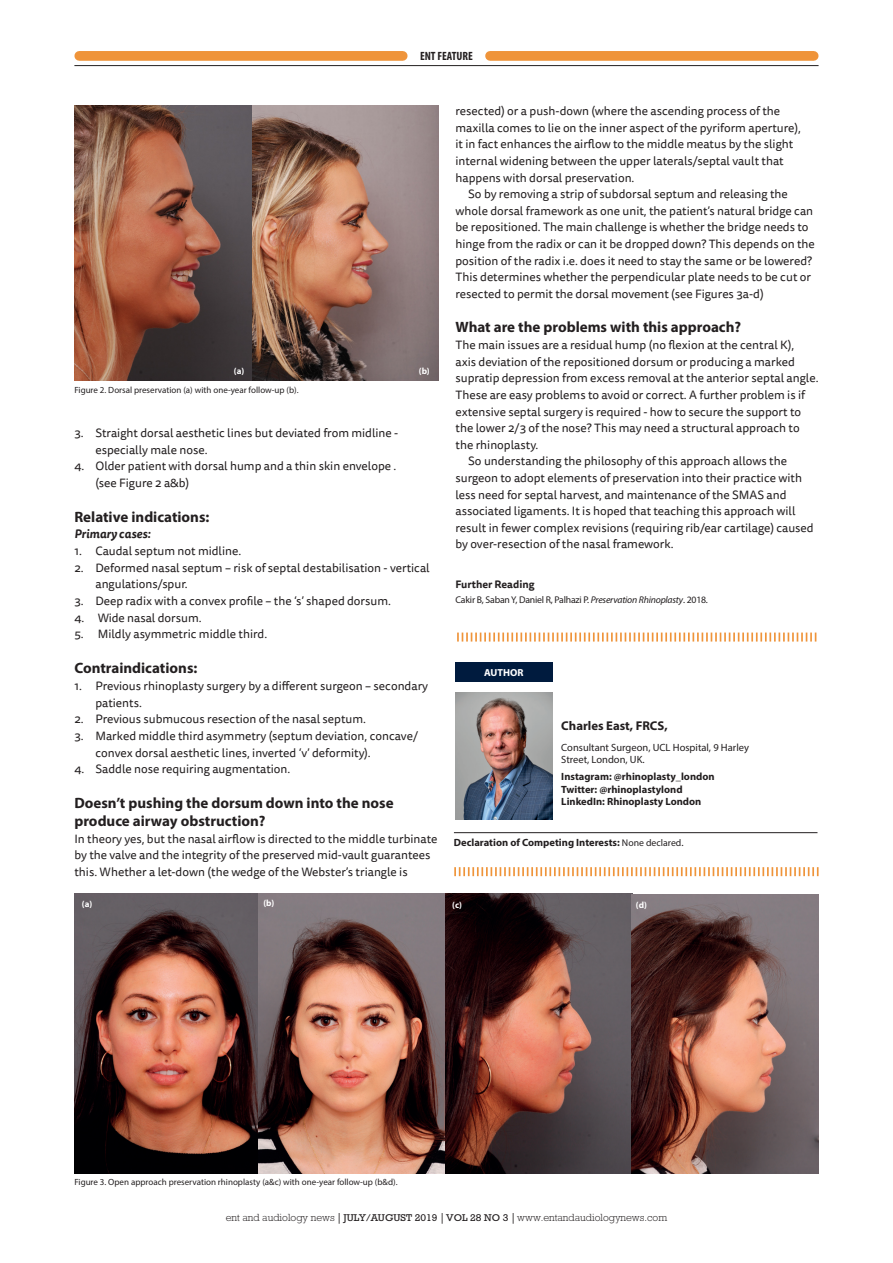
<style>
.page{position:relative;width:893px;height:1263px;background:#fff}
.page>*{position:absolute;margin:0;border:0;box-sizing:border-box;transform-origin:0 0}
.Feature_Subhead{font:700 15px/18.1px "Myriad Pro";color:#231f20}
.feature_Author_name{font:700 12.75px "Myriad Pro";color:#231f20}
.feature_Body_Indent{font:12px/16.6px "Tisa Sans Pro";color:#231f20}
.feature_body_no_inde{font:12px/16.6px "Tisa Sans Pro";color:#231f20}
.feature_body_no_inde-2{font:italic 700 12px "Tisa Sans Pro";color:#231f20}
.t1{font:700 condensed 12px "Myriad Pro";color:#231f20}
.feature_Author_conta{font:700 10.5px/12.6px "Myriad Pro";color:#231f20}
.t2{font:300 10.5px "Rockwell";color:#231f20}
.feature_author_bioda{font:10.5px/12.6px "Myriad Pro";color:#231f20}
.feature_Ref_title{font:700 10.5px "Tisa Sans Pro";color:#231f20}
.t3{font:700 10.2px "Myriad Pro";color:#fff}
.feature_Ref_body{font:9.75px "Myriad Pro";letter-spacing:-.02em;color:#231f20}
.feature_Caption{font:9px "Myriad Pro";color:#231f20}
.feature_Caption-2{font:700 9px "Myriad Pro";color:#fff}
.s1{font-style:italic}
.s2{font-weight:400;font-size:9.75px}
.s3{font-weight:400}
.s4{font-family:"Adobe Caslon Pro";font-weight:700}
.s5{font-weight:400;font-size:10.05px}
</style>
<div class="page">
<hr style="left:74px;top:65px;width:745px;height:1px;background:#231f20">
<div style="left:79px;top:51px;width:324px;height:10px;background:#ef943a"></div>
<div style="left:490px;top:51px;width:324px;height:10px;background:#ef943a"></div>
<img style="left:74px;top:105px;width:179px;height:275px">
<img style="left:253px;top:105px;width:185px;height:276px">
<svg style="left:454px;top:867px;width:365px;height:9px"></svg>
<img style="left:455px;top:692px;width:98px;height:128px">
<div style="left:455px;top:663px;width:98px;height:19px;background:#001b3e"></div>
<svg style="left:457px;top:632px;width:359px;height:9px"></svg>
<hr style="left:454px;top:832px;width:363px;height:1px;background:#231f20">
<img style="left:74px;top:894px;width:185px;height:279px">
<img style="left:259px;top:893px;width:560px;height:281px">
<p class="t1" style="left:420px;top:49px;width:54px">ENT FEATURE</p>
<p class="feature_Caption-2" style="left:234px;top:365px;width:12px">(a)</p>
<p class="feature_Caption-2" style="left:419px;top:365px;width:12px">(b)</p>
<p class="feature_Caption" style="left:74px;top:384px;width:226px">Figure 2. Dorsal preservation (a) with one-year follow-up (b).</p>
<p class="feature_Body_Indent" style="left:95px;top:425px;width:304px;text-indent:-21px">3. Straight dorsal aesthetic lines but deviated from midline - especially male nose.</p>
<p class="feature_Body_Indent" style="left:95px;top:458px;width:302px;text-indent:-21px">4. Older patient with dorsal hump and a thin skin envelope . (see Figure 2 a&amp;b)</p>
<p class="Feature_Subhead" style="left:74px;top:507px;width:137px">Relative indications:</p>
<p class="feature_body_no_inde-2" style="left:74px;top:525px;width:78px">Primary cases:</p>
<p class="feature_Body_Indent" style="left:74px;top:543px;width:168px">1. Caudal septum not midline.</p>
<p class="feature_Body_Indent" style="left:95px;top:559px;width:336px;text-indent:-21px">2. Deformed nasal septum – risk of septal destabilisation - vertical angulations/spur.</p>
<p class="feature_Body_Indent" style="left:74px;top:593px;width:318px">3. Deep radix with a convex profile – the ‘s’ shaped dorsum.</p>
<p class="feature_Body_Indent" style="left:74px;top:609px;width:129px">4. Wide nasal dorsum.</p>
<p class="feature_Body_Indent" style="left:74px;top:626px;width:194px">5. Mildly asymmetric middle third.</p>
<p class="Feature_Subhead" style="left:74px;top:658px;width:124px">Contraindications:</p>
<p class="feature_Body_Indent" style="left:95px;top:678px;width:334px;text-indent:-21px">1. Previous rhinoplasty surgery by a different surgeon – secondary patients.</p>
<p class="feature_Body_Indent" style="left:74px;top:711px;width:293px">2. Previous submucous resection of the nasal septum.</p>
<p class="feature_Body_Indent" style="left:95px;top:728px;width:324px;text-indent:-21px">3. Marked middle third asymmetry (septum deviation, concave/ convex dorsal aesthetic lines, inverted ‘v’ deformity).</p>
<p class="feature_Body_Indent" style="left:74px;top:761px;width:218px">4. Saddle nose requiring augmentation.</p>
<p class="Feature_Subhead" style="left:74px;top:793px;width:321px">Doesn’t pushing the dorsum down into the nose produce airway obstruction?</p>
<p class="feature_body_no_inde" style="left:74px;top:831px;width:364px">In theory yes, but the nasal airflow is directed to the middle turbinate by the valve and the integrity of the preserved mid-vault guarantees this. Whether a let-down (the wedge of the Webster’s triangle is</p>
<p class="feature_body_no_inde" style="left:455px;top:103px;width:347px">resected) or a push-down (where the ascending process of the maxilla comes to lie on the inner aspect of the pyriform aperture), it in fact enhances the airflow to the middle meatus by the slight internal widening between the upper laterals/septal vault that happens with dorsal preservation.</p>
<p class="feature_Body_Indent" style="left:455px;top:186px;width:361px;text-indent:13px">So by removing a strip of subdorsal septum and releasing the whole dorsal framework as one unit, the patient’s natural bridge can be repositioned. The main challenge is whether the bridge needs to hinge from the radix or can it be dropped down? This depends on the position of the radix i.e. does it need to stay the same or be lowered?<br>This determines whether the perpendicular plate needs to be cut or resected to permit the dorsal movement (see Figures 3a-d)</p>
<p class="Feature_Subhead" style="left:455px;top:318px;width:287px">What are the problems with this approach?</p>
<p class="feature_body_no_inde" style="left:455px;top:337px;width:365px">The main issues are a residual hump (no flexion at the central K),<br>axis deviation of the repositioned dorsum or producing a marked supratip depression from excess removal at the anterior septal angle.<br>These are easy problems to avoid or correct. A further problem is if extensive septal surgery is required - how to secure the support to the lower 2/3 of the nose? This may need a structural approach to the rhinoplasty.</p>
<p class="feature_Body_Indent" style="left:455px;top:453px;width:360px;text-indent:13px">So understanding the philosophy of this approach allows the surgeon to adopt elements of preservation into their practice with less need for septal harvest, and maintenance of the SMAS and associated ligaments. It is hoped that teaching this approach will result in fewer complex revisions (requiring rib/ear cartilage) caused by over-resection of the nasal framework.</p>
<p class="feature_Ref_title" style="left:455px;top:576px;width:81px">Further Reading</p>
<p class="feature_Ref_body" style="left:455px;top:593px;width:254px">Cakir B, Saban Y, Daniel R, Palhazi P. <span class="s1">Preservation Rhinoplasty</span>. 2018.</p>
<p class="t3" style="left:484px;top:666px;width:41px">AUTHOR</p>
<p class="feature_Author_name" style="left:561px;top:717px;width:108px">Charles East, FRCS,</p>
<p class="feature_author_bioda" style="left:561px;top:741px;width:189px">Consultant Surgeon, UCL Hospital, 9 Harley<br>Street, London, UK.</p>
<p class="feature_Author_conta" style="left:561px;top:770px;width:155px">Instagram: @rhinoplasty_london<br>Twitter: @rhinoplastylond<br>LinkedIn: Rhinoplasty London</p>
<p class="feature_Author_conta" style="left:454px;top:835px;width:231px">Declaration of Competing Interests: <span class="s2">None declared</span><span class="s3">.</span></p>
<p class="feature_Caption-2" style="left:82px;top:898px;width:12px">(a)</p>
<p class="feature_Caption-2" style="left:263px;top:897px;width:12px">(b)</p>
<p class="feature_Caption-2" style="left:452px;top:899px;width:11px">(c)</p>
<p class="feature_Caption-2" style="left:636px;top:899px;width:13px">(d)</p>
<p class="feature_Caption" style="left:74px;top:1176px;width:325px">Figure 3. Open approach preservation rhinoplasty (a&amp;c) with one-year follow-up (b&amp;d).</p>
<p class="t2" style="left:226px;top:1211px;width:443px">ent and audiology news <span class="s4">|</span> <span class="s5">JULY/AUGUST 2019</span> <span class="s4">|</span> <span class="s5">VOL 28 NO 3</span> <span class="s4">|</span> www.entandaudiologynews.com</p>
</div>
